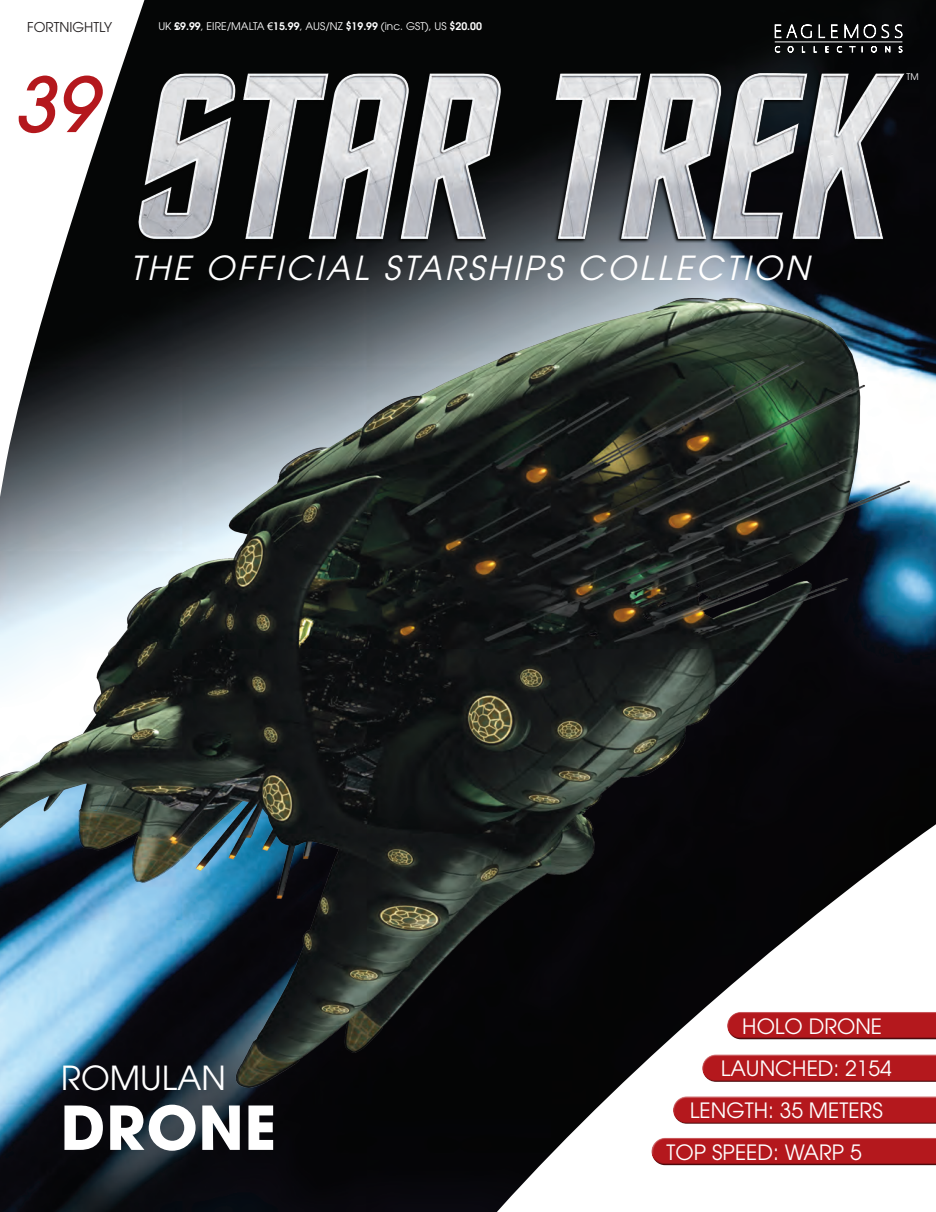
<style>
.page{position:relative;width:936px;height:1212px;background:#fff}
.page>*{position:absolute;margin:0;border:0;box-sizing:border-box;transform-origin:0 0}
.t1{font:italic 500 75px "Avant Garde LT";color:#b4181d}
.t2{font:700 60px "Avant Garde";letter-spacing:.01em;color:#fff}
.t3{font:italic 33px "Avant Garde LT";letter-spacing:.09em;color:#fff}
.t4{font:33px "Avant Garde";color:#fff}
.t5{font:21px "Avant Garde";color:#fff}
.t6{font:13.5px "Avant Garde";color:#231f20}
.t7{font:10.5px "Avant Garde";color:#fff}
.t8{font:9px "Avant Garde";color:#fff}
.s1{font-weight:600}
.s2{font-family:"Arial"}
</style>
<div class="page">
<div style="left:0;top:0;width:935px;height:1212px;background:#050606"></div>
<svg style="left:88px;top:1132px;width:847px;height:80px"></svg>
<svg style="left:0;top:0;width:178px;height:281px"></svg>
<div style="left:651px;top:1135px;width:284px;height:23px;background:#fff;opacity:.75"></div>
<div style="left:651px;top:1142px;width:284px;height:24px;background:#231f20;opacity:.75"></div>
<img style="left:0;top:281px;width:935px;height:851px">
<svg style="left:774px;top:22px;width:37px;height:16px"></svg>
<svg style="left:818px;top:24px;width:19px;height:14px"></svg>
<svg style="left:844px;top:23px;width:58px;height:16px"></svg>
<svg style="left:774px;top:46px;width:6px;height:3px"></svg>
<svg style="left:787px;top:46px;width:7px;height:3px"></svg>
<svg style="left:801px;top:46px;width:4px;height:3px"></svg>
<svg style="left:813px;top:46px;width:4px;height:3px"></svg>
<svg style="left:824px;top:46px;width:5px;height:3px"></svg>
<svg style="left:836px;top:46px;width:6px;height:3px"></svg>
<svg style="left:848px;top:46px;width:15px;height:3px"></svg>
<svg style="left:870px;top:46px;width:7px;height:3px"></svg>
<svg style="left:884px;top:46px;width:6px;height:3px"></svg>
<svg style="left:898px;top:46px;width:4px;height:3px"></svg>
<hr style="left:774px;top:42px;width:128px;height:1px;background:#fff">
<img style="left:123px;top:49px;width:792px;height:250px">
<p class="t6" style="left:27px;top:19px;width:87px">FORTNIGHTLY</p>
<h1 class="t1" style="left:14px;top:58px;width:85px">39</h1>
<p class="t7" style="left:158px;top:20px;width:325px">UK <span class="s1">£9.99</span>, EIRE/MALTA <span class="s2">€</span><span class="s1">15.99</span>, AUS/NZ <span class="s1">$19.99</span> (inc. GST), US <span class="s1">$20.00</span></p>
<h3 class="t3" style="left:130px;top:249px;width:680px">THE OFFICIAL STARSHIPS COLLECTION</h3>
<p class="t8" style="left:906px;top:72px;width:14px">TM</p>
<h3 class="t4" style="left:61px;top:1058px;width:166px">ROMULAN</h3>
<h2 class="t2" style="left:61px;top:1089px;width:216px">DRONE</h2>
<h3 class="t5" style="left:742px;top:1014px;width:141px">HOLO DRONE</h3>
<h3 class="t5" style="left:720px;top:1056px;width:173px">LAUNCHED: 2154</h3>
<h3 class="t5" style="left:690px;top:1098px;width:194px">LENGTH: 35 METERS</h3>
<h3 class="t5" style="left:666px;top:1140px;width:196px">TOP SPEED: WARP 5</h3>
</div>
